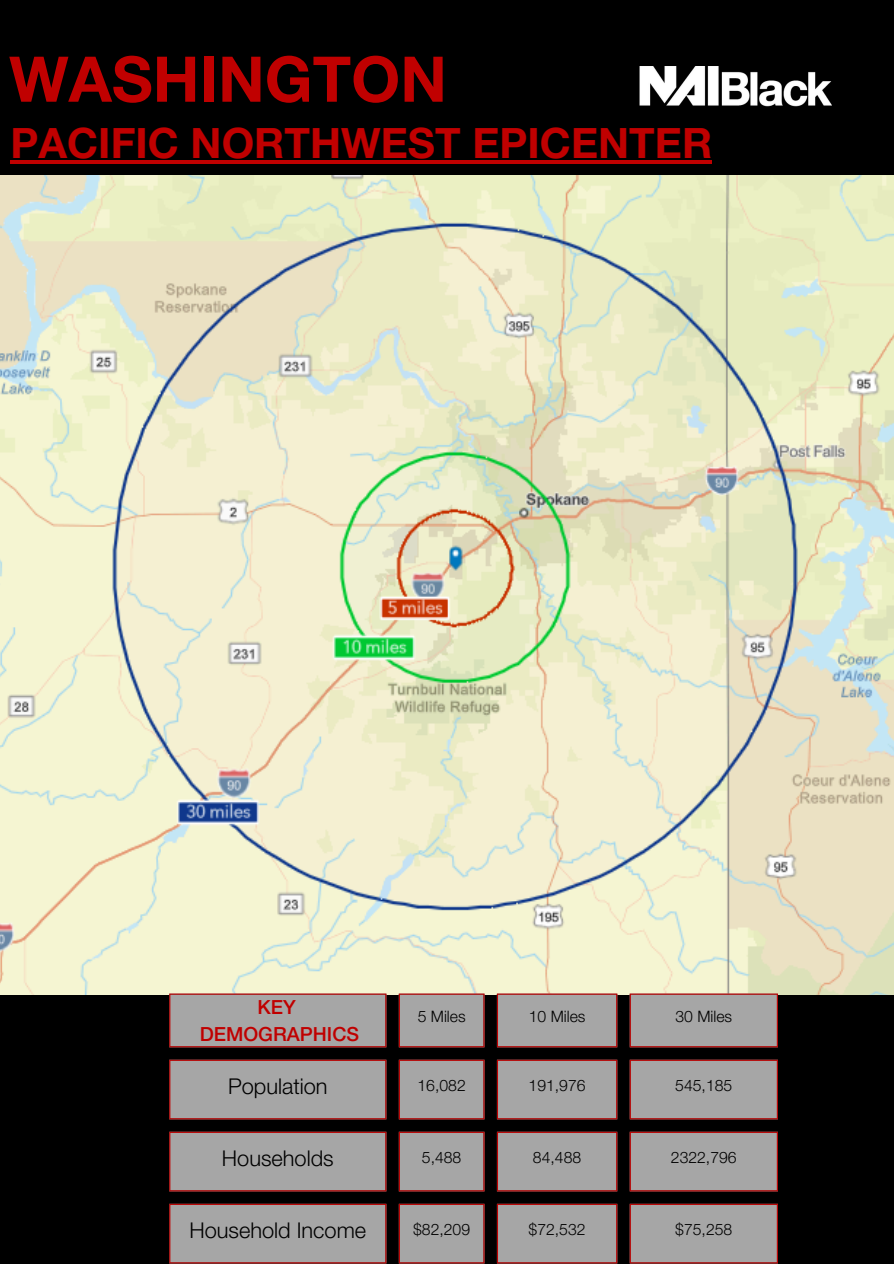
<style>
.page{position:relative;width:894px;height:1264px;background:#fff}
.page>*{position:absolute;margin:0;border:0;box-sizing:border-box;transform-origin:0 0}
.t1{font:700 63px "Helvetica Neue LT Std";color:#c00000}
.t2{font:700 41.85px "Helvetica Neue LT Std";color:#c00000}
.t3{font:300 21.75px "Helvetica Neue LT Std";color:#000}
.t4{font:500 19.5px "Helvetica Neue LT Std";color:#c00000}
.t5{font:300 15.75px "Helvetica Neue LT Std";color:#000}
</style>
<div class="page">
<img style="left:0;top:174px;width:893px;height:821px">
<div style="left:0;top:0;width:893px;height:174px;background:#000"></div>
<div style="left:0;top:995px;width:893px;height:268px;background:#000"></div>
<svg style="left:169px;top:993px;width:608px;height:270px;fill:#a6a6a6"></svg>
<hr style="left:169px;top:994px;width:1px;height:52px;background:#c00000">
<hr style="left:385px;top:994px;width:1px;height:52px;background:#c00000">
<hr style="left:169px;top:993px;width:217px;height:1px;background:#c00000">
<hr style="left:169px;top:1046px;width:217px;height:1px;background:#c00000">
<hr style="left:398px;top:994px;width:2px;height:52px;background:#c00000">
<hr style="left:483px;top:994px;width:1px;height:52px;background:#c00000">
<hr style="left:398px;top:993px;width:86px;height:1px;background:#c00000">
<hr style="left:398px;top:1046px;width:86px;height:1px;background:#c00000">
<hr style="left:496px;top:994px;width:2px;height:52px;background:#c00000">
<hr style="left:616px;top:994px;width:1px;height:52px;background:#c00000">
<hr style="left:496px;top:993px;width:121px;height:1px;background:#c00000">
<hr style="left:496px;top:1046px;width:121px;height:1px;background:#c00000">
<hr style="left:629px;top:994px;width:1px;height:52px;background:#c00000">
<hr style="left:776px;top:994px;width:1px;height:52px;background:#c00000">
<hr style="left:629px;top:993px;width:148px;height:1px;background:#c00000">
<hr style="left:629px;top:1046px;width:148px;height:1px;background:#c00000">
<hr style="left:169px;top:1060px;width:1px;height:58px;background:#c00000">
<hr style="left:385px;top:1060px;width:1px;height:58px;background:#c00000">
<hr style="left:169px;top:1059px;width:217px;height:1px;background:#c00000">
<hr style="left:169px;top:1118px;width:217px;height:1px;background:#c00000">
<hr style="left:398px;top:1060px;width:2px;height:58px;background:#c00000">
<hr style="left:483px;top:1060px;width:1px;height:58px;background:#c00000">
<hr style="left:398px;top:1059px;width:86px;height:1px;background:#c00000">
<hr style="left:398px;top:1118px;width:86px;height:1px;background:#c00000">
<hr style="left:496px;top:1060px;width:2px;height:58px;background:#c00000">
<hr style="left:616px;top:1060px;width:1px;height:58px;background:#c00000">
<hr style="left:496px;top:1059px;width:121px;height:1px;background:#c00000">
<hr style="left:496px;top:1118px;width:121px;height:1px;background:#c00000">
<hr style="left:629px;top:1060px;width:1px;height:58px;background:#c00000">
<hr style="left:776px;top:1060px;width:1px;height:58px;background:#c00000">
<hr style="left:629px;top:1059px;width:148px;height:1px;background:#c00000">
<hr style="left:629px;top:1118px;width:148px;height:1px;background:#c00000">
<hr style="left:169px;top:1132px;width:1px;height:58px;background:#c00000">
<hr style="left:385px;top:1132px;width:1px;height:58px;background:#c00000">
<hr style="left:169px;top:1131px;width:217px;height:1px;background:#c00000">
<hr style="left:169px;top:1190px;width:217px;height:1px;background:#c00000">
<hr style="left:398px;top:1132px;width:2px;height:58px;background:#c00000">
<hr style="left:483px;top:1132px;width:1px;height:58px;background:#c00000">
<hr style="left:398px;top:1131px;width:86px;height:1px;background:#c00000">
<hr style="left:398px;top:1190px;width:86px;height:1px;background:#c00000">
<hr style="left:496px;top:1132px;width:2px;height:58px;background:#c00000">
<hr style="left:616px;top:1132px;width:1px;height:58px;background:#c00000">
<hr style="left:496px;top:1131px;width:121px;height:1px;background:#c00000">
<hr style="left:496px;top:1190px;width:121px;height:1px;background:#c00000">
<hr style="left:629px;top:1132px;width:1px;height:58px;background:#c00000">
<hr style="left:776px;top:1132px;width:1px;height:58px;background:#c00000">
<hr style="left:629px;top:1131px;width:148px;height:1px;background:#c00000">
<hr style="left:629px;top:1190px;width:148px;height:1px;background:#c00000">
<hr style="left:169px;top:1204px;width:1px;height:58px;background:#c00000">
<hr style="left:385px;top:1204px;width:1px;height:58px;background:#c00000">
<hr style="left:169px;top:1203px;width:217px;height:1px;background:#c00000">
<hr style="left:169px;top:1262px;width:217px;height:1px;background:#c00000">
<hr style="left:398px;top:1204px;width:2px;height:58px;background:#c00000">
<hr style="left:483px;top:1204px;width:1px;height:58px;background:#c00000">
<hr style="left:398px;top:1203px;width:86px;height:1px;background:#c00000">
<hr style="left:398px;top:1262px;width:86px;height:1px;background:#c00000">
<hr style="left:496px;top:1204px;width:2px;height:58px;background:#c00000">
<hr style="left:616px;top:1204px;width:1px;height:58px;background:#c00000">
<hr style="left:496px;top:1203px;width:121px;height:1px;background:#c00000">
<hr style="left:496px;top:1262px;width:121px;height:1px;background:#c00000">
<hr style="left:629px;top:1204px;width:1px;height:58px;background:#c00000">
<hr style="left:776px;top:1204px;width:1px;height:58px;background:#c00000">
<hr style="left:629px;top:1203px;width:148px;height:1px;background:#c00000">
<hr style="left:629px;top:1262px;width:148px;height:1px;background:#c00000">
<hr style="left:11px;top:160px;width:701px;height:4px;background:#c00000">
<img style="left:639px;top:66px;width:191px;height:41px">
<p class="t1" style="left:9px;top:57px;width:439px">WASHINGTON</p>
<p class="t2" style="left:11px;top:128px;width:703px">PACIFIC NORTHWEST EPICENTER</p>
<p class="t4" style="left:257px;top:999px;width:40px">KEY</p>
<p class="t4" style="left:200px;top:1026px;width:161px">DEMOGRAPHICS</p>
<h1 class="t5" style="left:417px;top:1010px;width:49px">5 Miles</h1>
<p class="t5" style="left:528px;top:1010px;width:58px">10 Miles</p>
<h2 class="t5" style="left:675px;top:1010px;width:58px">30 Miles</h2>
<p class="t3" style="left:228px;top:1077px;width:101px">Population</p>
<p class="t5" style="left:417px;top:1079px;width:50px">16,082</p>
<p class="t5" style="left:528px;top:1079px;width:58px">191,976</p>
<p class="t5" style="left:675px;top:1079px;width:58px">545,185</p>
<p class="t3" style="left:222px;top:1149px;width:113px">Households</p>
<p class="t5" style="left:422px;top:1151px;width:41px">5,488</p>
<p class="t5" style="left:533px;top:1151px;width:50px">84,488</p>
<p class="t5" style="left:670px;top:1151px;width:67px">2322,796</p>
<p class="t3" style="left:189px;top:1221px;width:178px">Household Income</p>
<p class="t5" style="left:413px;top:1223px;width:58px">$82,209</p>
<p class="t5" style="left:528px;top:1223px;width:58px">$72,532</p>
<p class="t5" style="left:675px;top:1223px;width:58px">$75,258</p>
</div>
